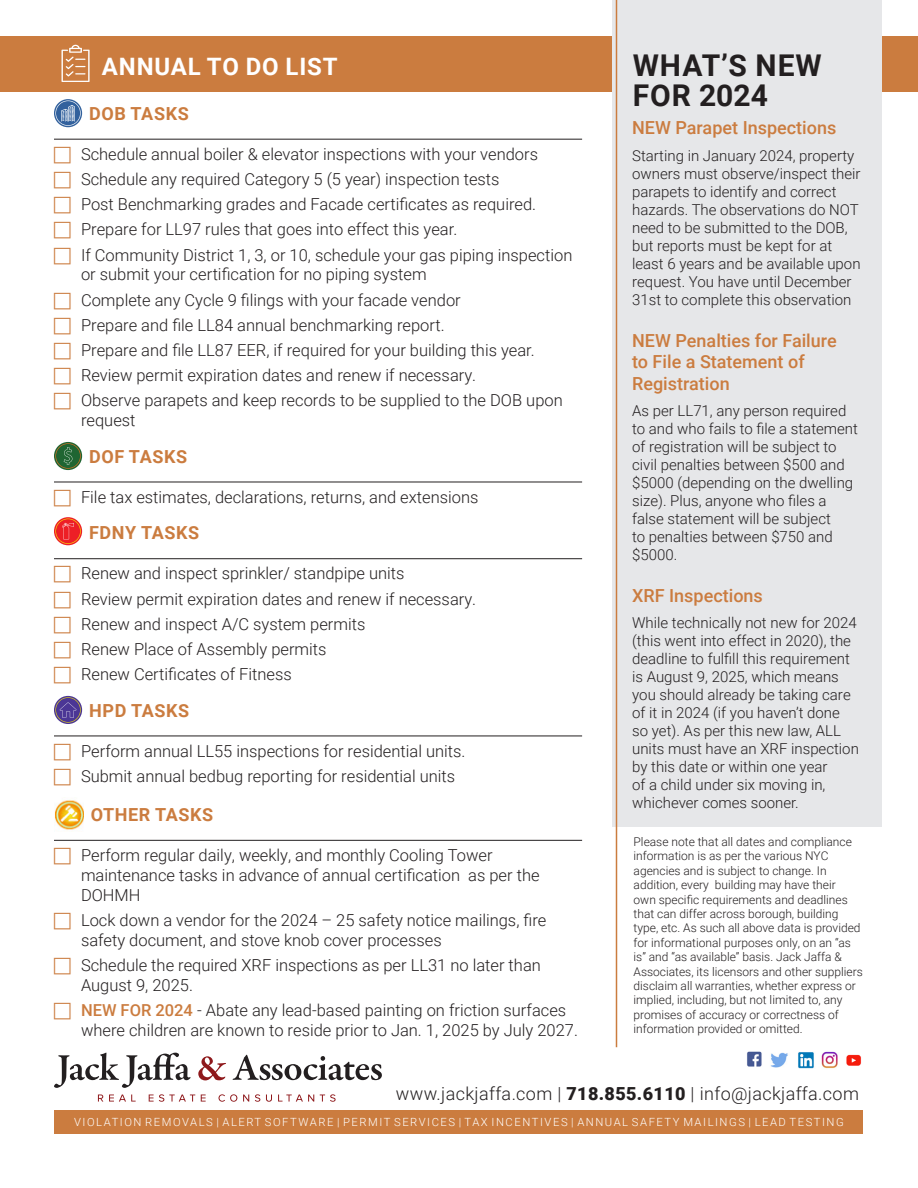
<style>
.page{position:relative;width:918px;height:1188px;background:#fff}
.page>*{position:absolute;margin:0;border:0;box-sizing:border-box;transform-origin:0 0}
.t1{font:700 30px/30px "Roboto";letter-spacing:.035em;color:#231f20}
.t2{font:700 24px "Roboto";letter-spacing:.035em;color:#fff}
.t3{font:500 18px/21.6px "Roboto";color:#cb7c3f}
.t4{font:300 18px "Roboto";letter-spacing:.02em;color:#231f20}
.Checklist_Header{font:700 18px "Roboto";letter-spacing:.035em;color:#cb7c3f}
.t5{font:300 16.5px/19.8px "Roboto";color:#231f20}
.t6{font:300 15px/18px "Roboto";color:#231f20}
.t7{font:300 12px/14.4px "Roboto";color:#231f20}
.t8{font:300 11.25px "Roboto";letter-spacing:.135em;color:#fff}
.s1{font-weight:500;color:#cb7c3f}
.s2{font-weight:900}
</style>
<div class="page">
<div style="left:0;top:36px;width:918px;height:56px;background:#cb7c3f"></div>
<div style="left:612px;top:0;width:269px;height:826px;background:#e6e7e9"></div>
<hr style="left:54px;top:139px;width:528px;height:1px;background:#231f20">
<hr style="left:54px;top:482px;width:528px;height:1px;background:#231f20">
<hr style="left:54px;top:558px;width:528px;height:1px;background:#231f20">
<hr style="left:54px;top:736px;width:528px;height:1px;background:#231f20">
<hr style="left:54px;top:840px;width:528px;height:1px;background:#231f20">
<svg style="left:54px;top:99px;width:28px;height:28px"></svg>
<svg style="left:55px;top:101px;width:26px;height:25px"></svg>
<svg style="left:54px;top:442px;width:28px;height:28px"></svg>
<svg style="left:55px;top:443px;width:26px;height:26px"></svg>
<svg style="left:54px;top:517px;width:28px;height:28px"></svg>
<svg style="left:55px;top:519px;width:26px;height:25px"></svg>
<svg style="left:54px;top:696px;width:28px;height:28px"></svg>
<svg style="left:55px;top:697px;width:26px;height:26px"></svg>
<img style="left:54px;top:800px;width:30px;height:30px">
<hr style="left:616px;top:0;width:1px;height:1047px;background:#cb7c3f">
<svg style="left:54px;top:1053px;width:136px;height:35px"></svg>
<svg style="left:198px;top:1056px;width:28px;height:24px"></svg>
<svg style="left:233px;top:1055px;width:149px;height:25px"></svg>
<svg style="left:98px;top:1095px;width:5px;height:7px"></svg>
<svg style="left:109px;top:1095px;width:27px;height:7px"></svg>
<svg style="left:149px;top:1094px;width:46px;height:8px"></svg>
<svg style="left:201px;top:1095px;width:5px;height:7px"></svg>
<svg style="left:219px;top:1094px;width:18px;height:8px"></svg>
<svg style="left:243px;top:1095px;width:6px;height:7px"></svg>
<svg style="left:255px;top:1094px;width:5px;height:8px"></svg>
<svg style="left:266px;top:1095px;width:6px;height:7px"></svg>
<svg style="left:278px;top:1095px;width:36px;height:7px"></svg>
<svg style="left:320px;top:1094px;width:16px;height:8px"></svg>
<div style="left:55px;top:1110px;width:808px;height:23px;background:#cb7c3f"></div>
<img style="left:747px;top:1051px;width:15px;height:16px">
<img style="left:770px;top:1052px;width:18px;height:16px">
<img style="left:798px;top:1052px;width:16px;height:17px">
<img style="left:821px;top:1051px;width:17px;height:18px">
<img style="left:846px;top:1054px;width:16px;height:12px">
<svg style="left:62px;top:45px;width:28px;height:37px"></svg>
<p class="t2" style="left:102px;top:50px;width:237px">ANNUAL TO DO LIST</p>
<p class="Checklist_Header" style="left:89px;top:101px;width:101px">DOB TASKS</p>
<p class="t5" style="left:81px;top:143px;width:459px">Schedule annual boiler &amp; elevator inspections with your vendors</p>
<p class="t5" style="left:81px;top:169px;width:420px">Schedule any required Category 5 (5 year) inspection tests</p>
<p class="t5" style="left:81px;top:194px;width:457px">Post Benchmarking grades and Facade certificates as required.</p>
<p class="t5" style="left:81px;top:219px;width:378px">Prepare for LL97 rules that goes into effect this year.</p>
<p class="t5" style="left:81px;top:244px;width:493px">If Community District 1, 3, or 10, schedule your gas piping inspection or submit your certification for no piping system</p>
<p class="t5" style="left:81px;top:289px;width:381px">Complete any Cycle 9 filings with your facade vendor</p>
<p class="t5" style="left:81px;top:314px;width:365px">Prepare and file LL84 annual benchmarking report.</p>
<p class="t5" style="left:81px;top:340px;width:455px">Prepare and file LL87 EER, if required for your building this year.</p>
<p class="t5" style="left:81px;top:365px;width:397px">Review permit expiration dates and renew if necessary.</p>
<p class="t5" style="left:81px;top:390px;width:483px">Observe parapets and keep records to be supplied to the DOB upon request</p>
<p class="Checklist_Header" style="left:89px;top:444px;width:100px">DOF TASKS</p>
<p class="t5" style="left:81px;top:486px;width:399px">File tax estimates, declarations, returns, and extensions</p>
<p class="Checklist_Header" style="left:89px;top:520px;width:112px">FDNY TASKS</p>
<p class="t5" style="left:81px;top:563px;width:325px">Renew and inspect sprinkler/ standpipe units</p>
<p class="t5" style="left:81px;top:588px;width:397px">Review permit expiration dates and renew if necessary.</p>
<p class="t5" style="left:81px;top:613px;width:286px">Renew and inspect A/C system permits</p>
<p class="t5" style="left:81px;top:639px;width:247px">Renew Place of Assembly permits</p>
<p class="t5" style="left:81px;top:664px;width:212px">Renew Certificates of Fitness</p>
<p class="Checklist_Header" style="left:89px;top:698px;width:102px">HPD TASKS</p>
<p class="t5" style="left:81px;top:740px;width:386px">Perform annual LL55 inspections for residential units.</p>
<p class="t5" style="left:81px;top:765px;width:376px">Submit annual bedbug reporting for residential units</p>
<p class="Checklist_Header" style="left:91px;top:802px;width:124px">OTHER TASKS</p>
<p class="t5" style="left:81px;top:845px;width:460px">Perform regular daily, weekly, and monthly Cooling Tower maintenance tasks in advance of annual certification as per the<br>DOHMH</p>
<p class="t5" style="left:81px;top:909px;width:467px">Lock down a vendor for the 2024 – 25 safety notice mailings, fire safety document, and stove knob cover processes</p>
<p class="t5" style="left:81px;top:954px;width:461px">Schedule the required XRF inspections as per LL31 no later than<br>August 9, 2025.</p>
<p class="t5" style="left:81px;top:999px;width:498px"><span class="s1">NEW FOR 2024</span> - Abate any lead-based painting on friction surfaces where children are known to reside prior to Jan. 1, 2025 by July 2027.</p>
<p class="t1" style="left:633px;top:49px;width:191px">WHAT’S NEW<br>FOR 2024</p>
<p class="t3" style="left:632px;top:117px;width:206px">NEW Parapet Inspections</p>
<p class="t6" style="left:632px;top:146px;width:230px">Starting in January 2024, property owners must observe/inspect their parapets to identify and correct hazards. The observations do NOT need to be submitted to the DOB, but reports must be kept for at least 6 years and be available upon request. You have until December 31st to complete this observation</p>
<p class="t3" style="left:632px;top:329px;width:206px">NEW Penalties for Failure to File a Statement of<br>Registration</p>
<p class="t6" style="left:632px;top:401px;width:227px">As per LL71, any person required to and who fails to file a statement of registration will be subject to civil penalties between $500 and $5000 (depending on the dwelling size). Plus, anyone who files a false statement will be subject<br>to penalties between $750 and $5000.</p>
<p class="t3" style="left:632px;top:584px;width:132px">XRF Inspections</p>
<p class="t6" style="left:632px;top:613px;width:228px">While technically not new for 2024 (this went into effect in 2020), the deadline to fulfill this requirement is August 9, 2025, which means you should already be taking care of it in 2024 (if you haven’t done so yet). As per this new law, ALL units must have an XRF inspection by this date or within one year<br>of a child under six moving in, whichever comes sooner.</p>
<p class="t7" style="left:634px;top:834px;width:231px">Please note that all dates and compliance information is as per the various NYC agencies and is subject to change. In addition, every building may have their<br>own specific requirements and deadlines that can differ across borough, building type, etc. As such all above data is provided for informational purposes only, on an “as is” and “as available” basis. Jack Jaffa &amp; Associates, its licensors and other suppliers disclaim all warranties, whether express or implied, including, but not limited to, any promises of accuracy or correctness of information provided or omitted.</p>
<p class="t4" style="left:396px;top:1081px;width:465px">www.jackjaffa.com | <span class="s2">718.855.6110</span> | info@jackjaffa.com</p>
<p class="t8" style="left:74px;top:1114px;width:771px">VIOLATION REMOVALS | ALERT SOFTWARE | PERMIT SERVICES | TAX INCENTIVES | ANNUAL SAFETY MAILINGS | LEAD TESTING</p>
</div>
